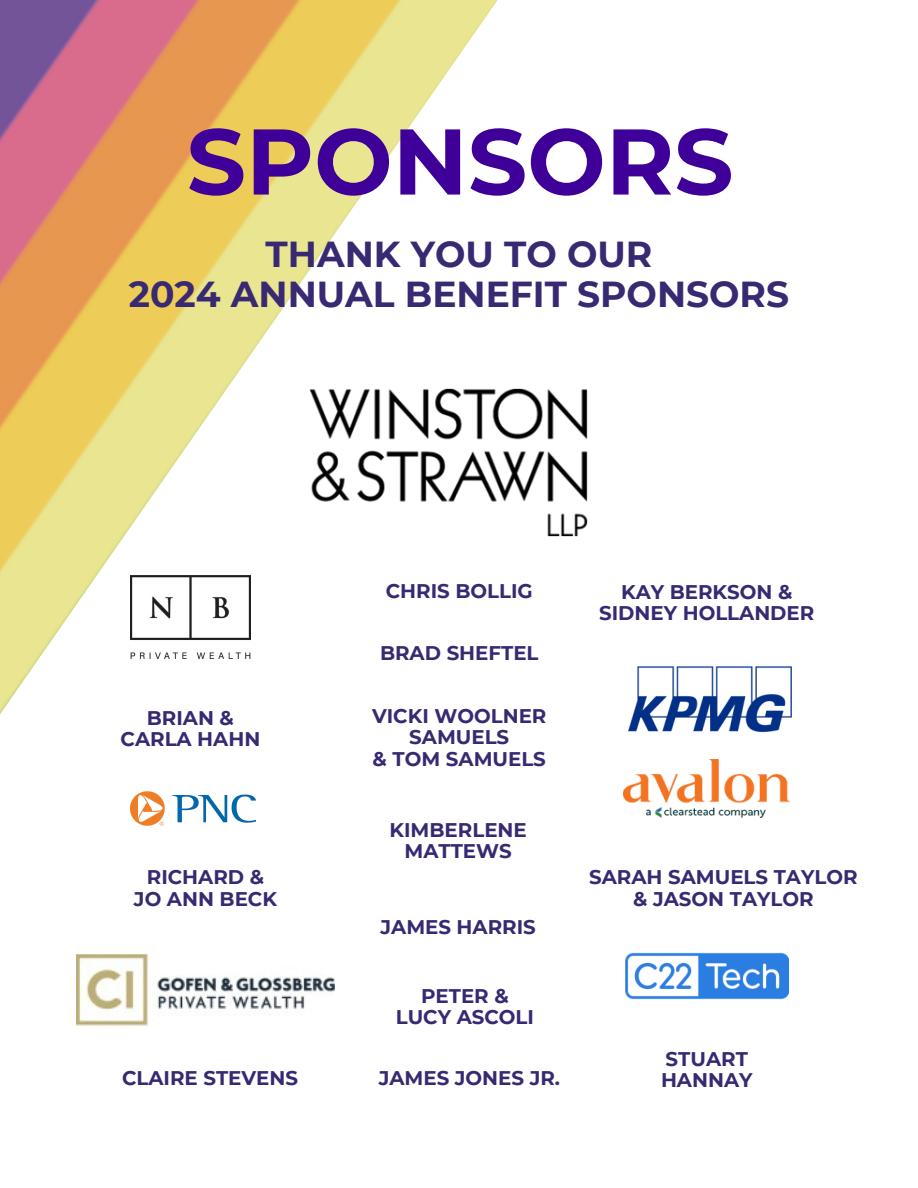
<style>
.page{position:relative;width:918px;height:1188px;background:#fff}
.page>*{position:absolute;margin:0;border:0;box-sizing:border-box;transform-origin:0 0}
.t1{font:700 93px "Montserrat";color:#3e0099}
.t2{font:700 36px/40px "Montserrat";color:#382972;text-align:center}
.t3{font:700 19.8px/21.5px "Montserrat";color:#382972;text-align:center}
</style>
<div class="page">
<img style="left:0;top:0;width:498px;height:714px">
<img style="left:310px;top:388px;width:278px;height:149px">
<img style="left:130px;top:575px;width:121px;height:83px">
<img style="left:628px;top:666px;width:164px;height:67px">
<img style="left:130px;top:791px;width:125px;height:35px">
<img style="left:624px;top:759px;width:165px;height:59px">
<img style="left:77px;top:949px;width:257px;height:78px">
<img style="left:625px;top:952px;width:164px;height:48px">
<p class="t1" style="left:187px;top:105px;width:548px">SPONSORS</p>
<p class="t2" style="left:129px;top:234px;width:662px">THANK YOU TO OUR<br>2024 ANNUAL BENEFIT SPONSORS</p>
<p class="t3" style="left:386px;top:580px;width:149px">CHRIS BOLLIG</p>
<p class="t3" style="left:621px;top:581px;width:173px">KAY BERKSON &amp;</p>
<p class="t3" style="left:599px;top:602px;width:217px">SIDNEY HOLLANDER</p>
<p class="t3" style="left:380px;top:642px;width:160px">BRAD SHEFTEL</p>
<p class="t3" style="left:147px;top:707px;width:89px">BRIAN &amp;</p>
<p class="t3" style="left:121px;top:729px;width:141px">CARLA HAHN</p>
<p class="t3" style="left:372px;top:705px;width:176px">VICKI WOOLNER<br>SAMUELS</p>
<p class="t3" style="left:373px;top:748px;width:175px">&amp; TOM SAMUELS</p>
<p class="t3" style="left:390px;top:819px;width:139px">KIMBERLENE<br>MATTEWS</p>
<p class="t3" style="left:147px;top:867px;width:119px">RICHARD &amp;</p>
<p class="t3" style="left:134px;top:888px;width:145px">JO ANN BECK</p>
<p class="t3" style="left:589px;top:867px;width:270px">SARAH SAMUELS TAYLOR &amp; JASON TAYLOR</p>
<p class="t3" style="left:381px;top:917px;width:157px">JAMES HARRIS</p>
<p class="t3" style="left:421px;top:985px;width:89px">PETER &amp;</p>
<p class="t3" style="left:396px;top:1007px;width:140px">LUCY ASCOLI</p>
<p class="t3" style="left:666px;top:1048px;width:84px">STUART</p>
<p class="t3" style="left:122px;top:1067px;width:178px">CLAIRE STEVENS</p>
<p class="t3" style="left:379px;top:1067px;width:183px">JAMES JONES JR.</p>
<p class="t3" style="left:661px;top:1069px;width:93px">HANNAY</p>
</div>
